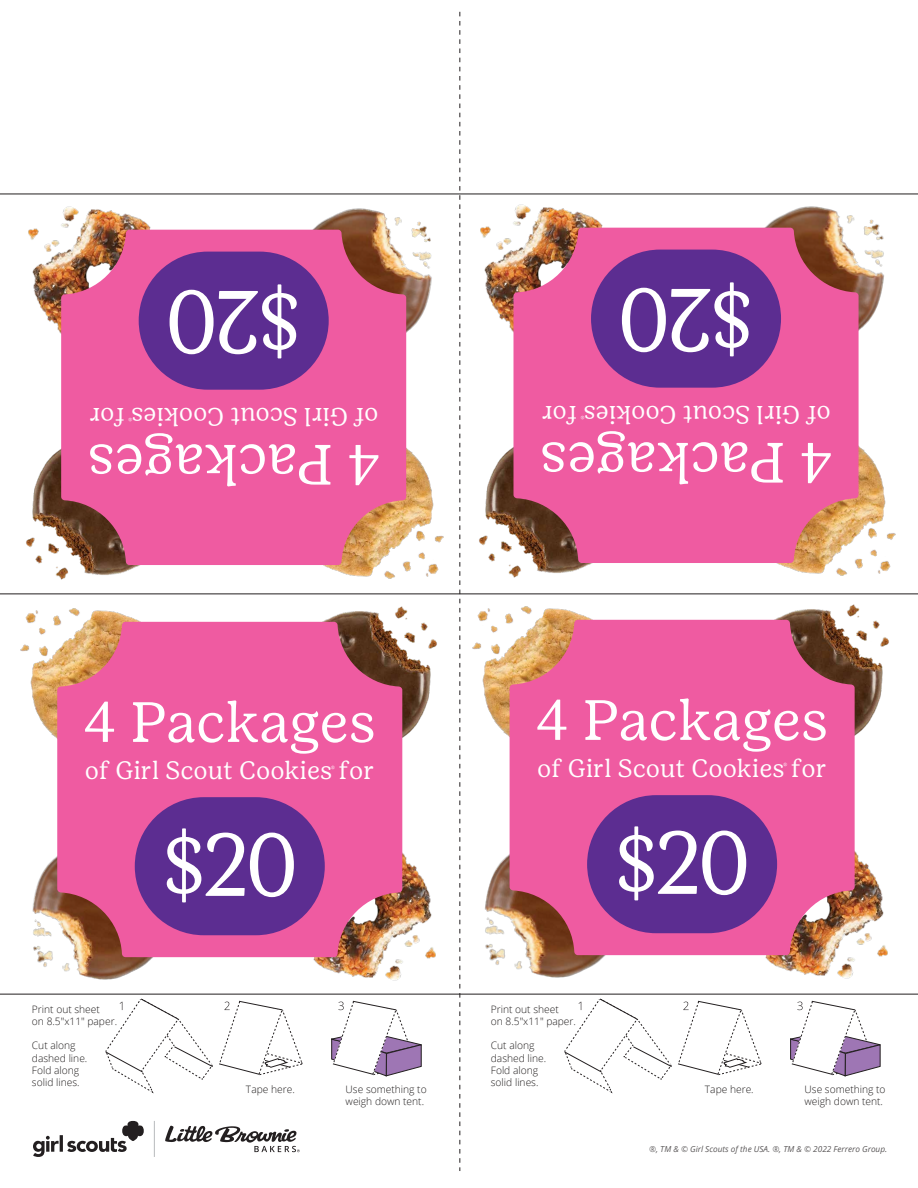
<style>
.page{position:relative;width:918px;height:1188px;background:#fff}
.page>*{position:absolute;margin:0;border:0;box-sizing:border-box;transform-origin:0 0}
.t1{font:88.65px "Girl Scout Text";letter-spacing:-.08em;color:#fff}
.t2{font:56.7px "Girl Scout Text";letter-spacing:-.01em;color:#fff}
.t3{font:25.2px "Girl Scout Text";color:#fff}
.t4{font:300 10.2px/12.3px "Open Sans";color:#221f1f}
.t5{font:italic 8.25px "Open Sans";color:#231f20}
.t6{font:7.35px "Girl Scout Text";color:#fff}
</style>
<div class="page">
<img style="left:272px;top:819px;width:181px;height:175px">
<img style="left:32px;top:856px;width:141px;height:124px">
<img style="left:20px;top:608px;width:155px;height:131px">
<img style="left:287px;top:606px;width:150px;height:145px">
<svg style="left:57px;top:622px;width:345px;height:335px;background:#e46096"></svg>
<div style="left:135px;top:797px;width:190px;height:138px;background:#5c2d91;border-radius:69px"></div>
<img style="left:725px;top:851px;width:163px;height:128px">
<img style="left:484px;top:834px;width:141px;height:144px">
<img style="left:472px;top:606px;width:155px;height:151px">
<img style="left:739px;top:604px;width:150px;height:132px">
<svg style="left:510px;top:620px;width:345px;height:335px;background:#e45f96"></svg>
<div style="left:587px;top:795px;width:190px;height:138px;background:#5c2d91;border-radius:69px"></div>
<img style="left:462px;top:193px;width:181px;height:172px">
<img style="left:743px;top:206px;width:141px;height:124px">
<img style="left:776px;top:446px;width:120px;height:130px">
<img style="left:479px;top:434px;width:114px;height:144px">
<svg style="left:514px;top:228px;width:345px;height:335px;background:#e56097"></svg>
<div style="left:591px;top:250px;width:190px;height:138px;background:#5c2d91;border-radius:69px"></div>
<img style="left:10px;top:193px;width:181px;height:141px">
<img style="left:291px;top:208px;width:141px;height:143px">
<img style="left:323px;top:428px;width:121px;height:151px">
<img style="left:26px;top:449px;width:115px;height:131px">
<svg style="left:61px;top:230px;width:345px;height:335px;background:#e46097"></svg>
<div style="left:139px;top:252px;width:190px;height:138px;background:#5c2d91;border-radius:69px"></div>
<hr style="left:0;top:994px;width:918px;height:1px;background:#231f20">
<hr style="left:0;top:194px;width:918px;height:1px;background:#231f20">
<hr style="left:0;top:594px;width:918px;height:1px;background:#231f20">
<svg style="left:105px;top:998px;width:198px;height:96px"></svg>
<svg style="left:331px;top:1000px;width:91px;height:77px"></svg>
<svg style="left:564px;top:998px;width:317px;height:96px"></svg>
<svg style="left:459px;top:12px;width:1px;height:1159px"></svg>
<svg style="left:33px;top:1121px;width:111px;height:36px"></svg>
<svg style="left:165px;top:1126px;width:135px;height:26px"></svg>
<hr style="left:154px;top:1121px;width:1px;height:36px;background:#b8babc">
<h1 class="t1" style="left:303px;top:372px;width:140px;rotate:-180deg">$20</h1>
<h1 class="t1" style="left:755px;top:370px;width:140px;rotate:-180deg">$20</h1>
<h3 class="t3" style="left:379px;top:431px;width:291px;rotate:-180deg">of Girl Scout Cookies for</h3>
<p class="t6" style="left:132px;top:423px;width:6px;rotate:-180deg">®</p>
<h3 class="t3" style="left:831px;top:429px;width:291px;rotate:-180deg">of Girl Scout Cookies for</h3>
<p class="t6" style="left:585px;top:421px;width:6px;rotate:-180deg">®</p>
<h2 class="t2" style="left:380px;top:497px;width:294px;rotate:-180deg">4 Packages</h2>
<h2 class="t2" style="left:832px;top:495px;width:294px;rotate:-180deg">4 Packages</h2>
<h2 class="t2" style="left:83px;top:690px;width:294px">4 Packages</h2>
<h3 class="t3" style="left:85px;top:756px;width:291px">of Girl Scout Cookies for</h3>
<p class="t6" style="left:331px;top:764px;width:6px">®</p>
<p class="t4" style="left:32px;top:1002px;width:87px">Print out sheet<br>on 8.5″x11″ paper.</p>
<p class="t4" style="left:32px;top:1039px;width:57px">Cut along dashed line.<br>Fold along solid lines.</p>
<h1 class="t1" style="left:161px;top:815px;width:140px">$20</h1>
<p class="t4" style="left:246px;top:1083px;width:50px">Tape here.</p>
<p class="t4" style="left:346px;top:1083px;width:83px">Use something to weigh down tent.</p>
<h2 class="t2" style="left:536px;top:688px;width:294px">4 Packages</h2>
<h3 class="t3" style="left:537px;top:754px;width:291px">of Girl Scout Cookies for</h3>
<p class="t6" style="left:783px;top:762px;width:6px">®</p>
<p class="t4" style="left:491px;top:1002px;width:87px">Print out sheet<br>on 8.5″x11″ paper.</p>
<p class="t4" style="left:491px;top:1039px;width:57px">Cut along dashed line.<br>Fold along solid lines.</p>
<h1 class="t1" style="left:613px;top:813px;width:140px">$20</h1>
<p class="t4" style="left:705px;top:1083px;width:50px">Tape here.</p>
<p class="t4" style="left:805px;top:1083px;width:83px">Use something to weigh down tent.</p>
<p class="t5" style="left:649px;top:1143px;width:239px">®, TM &amp; © Girl Scouts of the USA. ®, TM &amp; © 2022 Ferrero Group.</p>
</div>
